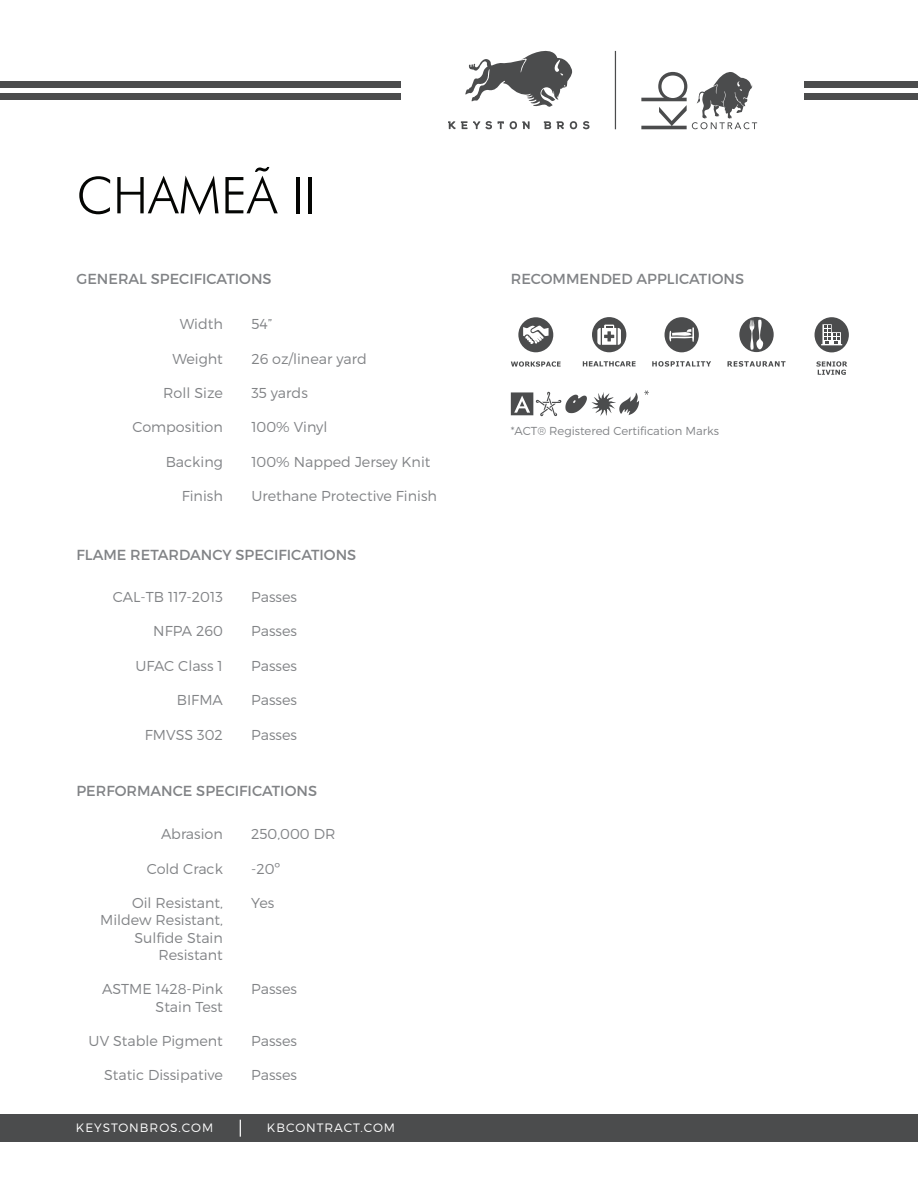
<style>
.page{position:relative;width:918px;height:1188px;background:#fff}
.page>*{position:absolute;margin:0;border:0;box-sizing:border-box;transform-origin:0 0}
.t1{font:300 50.7px "Futura BT";color:#040503}
.t2{font:14.55px "Montserrat";color:#818386}
.t3{font:300 14.4px/17.2px "Montserrat";color:#818386;text-align:right}
.t4{font:300 12.15px "Montserrat";letter-spacing:.08em;color:#fff}
.t5{font:300 11.55px "Montserrat";color:#818386}
</style>
<div class="page">
<div style="left:0;top:1115px;width:918px;height:27px;background:#4b4c4d"></div>
<svg style="left:240px;top:1120px;width:1px;height:17px"></svg>
<div style="left:0;top:93px;width:400px;height:6px;background:#4b4c4d"></div>
<div style="left:0;top:81px;width:400px;height:6px;background:#4b4c4d"></div>
<div style="left:805px;top:93px;width:113px;height:6px;background:#4b4c4d"></div>
<div style="left:805px;top:81px;width:113px;height:6px;background:#4b4c4d"></div>
<hr style="left:615px;top:51px;width:1px;height:78px;background:#4b4c4d">
<svg style="left:465px;top:50px;width:107px;height:57px"></svg>
<svg style="left:448px;top:121px;width:44px;height:8px"></svg>
<svg style="left:498px;top:121px;width:6px;height:8px"></svg>
<svg style="left:510px;top:121px;width:20px;height:8px"></svg>
<svg style="left:544px;top:121px;width:7px;height:8px"></svg>
<svg style="left:557px;top:121px;width:7px;height:8px"></svg>
<svg style="left:570px;top:121px;width:7px;height:8px"></svg>
<svg style="left:583px;top:121px;width:7px;height:8px"></svg>
<svg style="left:641px;top:71px;width:116px;height:58px"></svg>
<svg style="left:518px;top:317px;width:35px;height:35px"></svg>
<svg style="left:511px;top:361px;width:50px;height:6px"></svg>
<svg style="left:592px;top:317px;width:34px;height:35px"></svg>
<svg style="left:583px;top:361px;width:53px;height:6px"></svg>
<svg style="left:665px;top:317px;width:34px;height:35px"></svg>
<svg style="left:652px;top:361px;width:59px;height:6px"></svg>
<svg style="left:728px;top:361px;width:58px;height:6px"></svg>
<svg style="left:739px;top:317px;width:35px;height:35px"></svg>
<svg style="left:816px;top:361px;width:31px;height:14px"></svg>
<svg style="left:815px;top:317px;width:34px;height:35px"></svg>
<svg style="left:511px;top:390px;width:138px;height:26px"></svg>
<p class="t1" style="left:76px;top:165px;width:242px">CHAMEÃ II</p>
<p class="t2" style="left:76px;top:270px;width:197px">GENERAL SPECIFICATIONS</p>
<p class="t3" style="left:180px;top:315px;width:45px">Width</p>
<p class="t3" style="left:173px;top:350px;width:52px">Weight</p>
<p class="t3" style="left:163px;top:384px;width:61px">Roll Size</p>
<p class="t3" style="left:133px;top:419px;width:92px">Composition</p>
<p class="t3" style="left:166px;top:453px;width:59px">Backing</p>
<p class="t3" style="left:182px;top:487px;width:43px">Finish</p>
<p class="t3" style="left:251px;top:315px;width:22px">54”</p>
<p class="t3" style="left:251px;top:350px;width:117px">26 oz/linear yard</p>
<p class="t3" style="left:251px;top:384px;width:58px">35 yards</p>
<p class="t3" style="left:251px;top:419px;width:77px">100% Vinyl</p>
<p class="t3" style="left:251px;top:453px;width:181px">100% Napped Jersey Knit</p>
<p class="t3" style="left:251px;top:487px;width:187px">Urethane Protective Finish</p>
<p class="t2" style="left:76px;top:546px;width:281px">FLAME RETARDANCY SPECIFICATIONS</p>
<p class="t3" style="left:113px;top:588px;width:112px">CAL-TB 117-2013</p>
<p class="t3" style="left:153px;top:622px;width:71px">NFPA 260</p>
<p class="t3" style="left:136px;top:657px;width:89px">UFAC Class 1</p>
<p class="t3" style="left:177px;top:691px;width:48px">BIFMA</p>
<p class="t3" style="left:145px;top:726px;width:80px">FMVSS 302</p>
<p class="t3" style="left:251px;top:588px;width:47px">Passes</p>
<p class="t3" style="left:251px;top:622px;width:47px">Passes</p>
<p class="t3" style="left:251px;top:657px;width:47px">Passes</p>
<p class="t3" style="left:251px;top:691px;width:47px">Passes</p>
<p class="t3" style="left:251px;top:726px;width:47px">Passes</p>
<p class="t2" style="left:76px;top:782px;width:242px">PERFORMANCE SPECIFICATIONS</p>
<p class="t3" style="left:161px;top:825px;width:63px">Abrasion</p>
<p class="t3" style="left:147px;top:860px;width:77px">Cold Crack</p>
<p class="t3" style="left:132px;top:894px;width:92px">Oil Resistant,</p>
<p class="t3" style="left:100px;top:911px;width:124px">Mildew Resistant,</p>
<p class="t3" style="left:134px;top:929px;width:90px">Sulfide Stain</p>
<p class="t3" style="left:158px;top:946px;width:66px">Resistant</p>
<p class="t3" style="left:102px;top:980px;width:122px">ASTME 1428-Pink<br>Stain Test</p>
<p class="t3" style="left:89px;top:1032px;width:136px">UV Stable Pigment</p>
<p class="t3" style="left:104px;top:1066px;width:120px">Static Dissipative</p>
<p class="t3" style="left:251px;top:825px;width:86px">250,000 DR</p>
<p class="t3" style="left:251px;top:860px;width:31px">-20º</p>
<p class="t3" style="left:251px;top:894px;width:25px">Yes</p>
<p class="t3" style="left:251px;top:980px;width:47px">Passes</p>
<p class="t3" style="left:251px;top:1032px;width:47px">Passes</p>
<p class="t3" style="left:251px;top:1066px;width:47px">Passes</p>
<p class="t4" style="left:76px;top:1121px;width:139px">KEYSTONBROS.COM</p>
<p class="t4" style="left:267px;top:1121px;width:130px">KBCONTRACT.COM</p>
<p class="t2" style="left:511px;top:270px;width:235px">RECOMMENDED APPLICATIONS</p>
<p class="t5" style="left:511px;top:424px;width:210px">*ACT® Registered Certification Marks</p>
</div>
